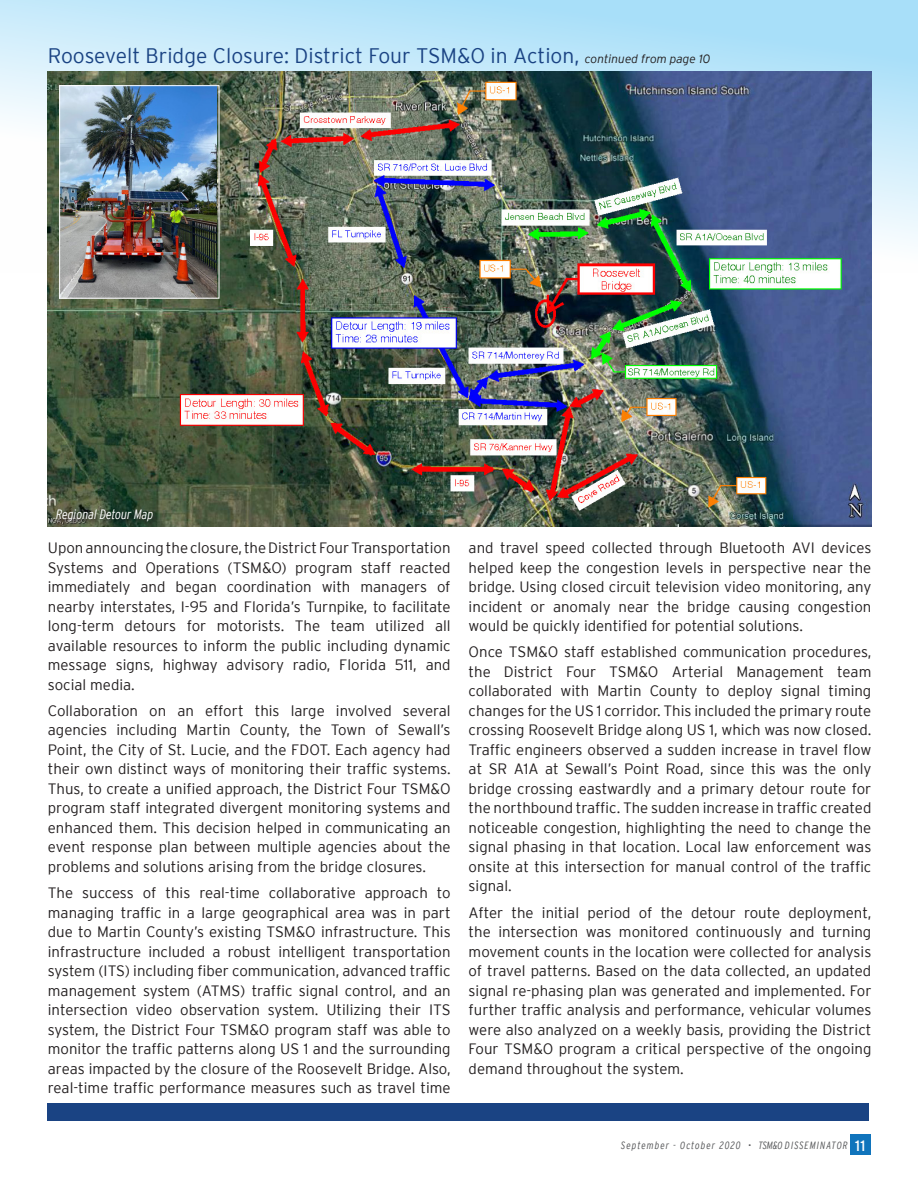
<style>
.page{position:relative;width:918px;height:1188px;background:#fff}
.page>*{position:absolute;margin:0;border:0;box-sizing:border-box;transform-origin:0 0}
.Continued_On{font:300 21px "Interstate";color:#1a4383}
.Body_Copy{font:300 15px/19.5px "Interstate";color:#231f20;text-align:justify}
.t1{font:italic 300 condensed 13.5px "Interstate";color:#fff}
.t2{font:italic 300 condensed 10.5px "Interstate";letter-spacing:.1em;color:#57585a}
.s1{font-style:italic;font-size:12px;color:#231f20}
.s2{font-weight:400;font-style:normal;font-stretch:normal;font-size:15px;color:#fff}
</style>
<div class="page">
<svg style="left:0;top:0;width:918px;height:273px"></svg>
<img style="left:48px;top:72px;width:823px;height:454px">
<img style="left:61px;top:87px;width:155px;height:210px">
<div style="left:59px;top:85px;width:160px;height:214px;border:1px solid #fff"></div>
<div style="left:56px;top:510px;width:102px;height:18px;background:#231f20;opacity:.75"></div>
<div style="left:850px;top:1135px;width:21px;height:20px;background:#1074bc"></div>
<div style="left:47px;top:1104px;width:822px;height:17px;background:#1a4383"></div>
<p class="Continued_On" style="left:48px;top:43px;width:664px">Roosevelt Bridge Closure: District Four TSM&amp;O in Action, <span class="s1">continued from page 10</span></p>
<p class="t1" style="left:56px;top:507px;width:99px">Regional Detour Map</p>
<p class="Body_Copy" style="left:48px;top:538px;width:404px">Upon announcing the closure, the District Four Transportation Systems and Operations (TSM&amp;O) program staff reacted immediately and began coordination with managers of nearby interstates, I-95 and Florida’s Turnpike, to facilitate long-term detours for motorists. The team utilized all available resources to inform the public including dynamic message signs, highway advisory radio, Florida 511, and social media.</p>
<p class="Body_Copy" style="left:48px;top:701px;width:404px">Collaboration on an effort this large involved several agencies including Martin County, the Town of Sewall’s Point, the City of St. Lucie, and the FDOT. Each agency had their own distinct ways of monitoring their traffic systems.<br>Thus, to create a unified approach, the District Four TSM&amp;O program staff integrated divergent monitoring systems and enhanced them. This decision helped in communicating an event response plan between multiple agencies about the problems and solutions arising from the bridge closures.</p>
<p class="Body_Copy" style="left:48px;top:883px;width:404px">The success of this real-time collaborative approach to managing traffic in a large geographical area was in part due to Martin County’s existing TSM&amp;O infrastructure. This infrastructure included a robust intelligent transportation system (ITS) including fiber communication, advanced traffic management system (ATMS) traffic signal control, and an intersection video observation system. Utilizing their ITS system, the District Four TSM&amp;O program staff was able to monitor the traffic patterns along US 1 and the surrounding areas impacted by the closure of the Roosevelt Bridge. Also, real-time traffic performance measures such as travel time</p>
<p class="Body_Copy" style="left:469px;top:538px;width:404px">and travel speed collected through Bluetooth AVI devices helped keep the congestion levels in perspective near the bridge. Using closed circuit television video monitoring, any incident or anomaly near the bridge causing congestion would be quickly identified for potential solutions.</p>
<p class="Body_Copy" style="left:469px;top:642px;width:404px">Once TSM&amp;O staff established communication procedures, the District Four TSM&amp;O Arterial Management team collaborated with Martin County to deploy signal timing changes for the US 1 corridor. This included the primary route crossing Roosevelt Bridge along US 1, which was now closed.<br>Traffic engineers observed a sudden increase in travel flow at SR A1A at Sewall’s Point Road, since this was the only bridge crossing eastwardly and a primary detour route for the northbound traffic. The sudden increase in traffic created noticeable congestion, highlighting the need to change the signal phasing in that location. Local law enforcement was onsite at this intersection for manual control of the traffic signal.</p>
<p class="Body_Copy" style="left:469px;top:902px;width:404px">After the initial period of the detour route deployment, the intersection was monitored continuously and turning movement counts in the location were collected for analysis of travel patterns. Based on the data collected, an updated signal re-phasing plan was generated and implemented. For further traffic analysis and performance, vehicular volumes were also analyzed on a weekly basis, providing the District Four TSM&amp;O program a critical perspective of the ongoing demand throughout the system.</p>
<p class="t2" style="left:621px;top:1139px;width:246px">September - October 2020 • TSM&amp;O DISSEMINATOR <span class="s2">11</span></p>
</div>
